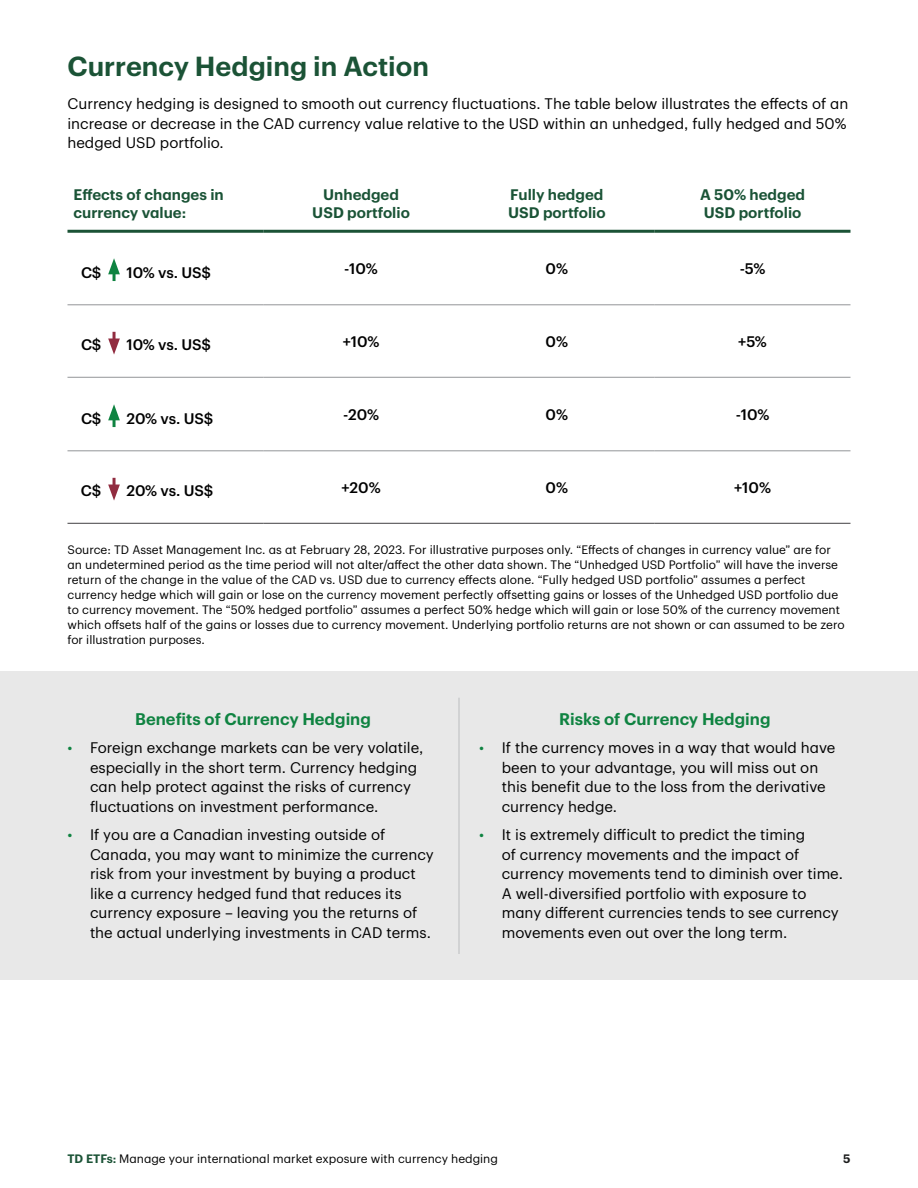
<style>
.page{position:relative;width:918px;height:1188px;background:#fff}
.page>*{position:absolute;margin:0;border:0;box-sizing:border-box;transform-origin:0 0}
.SH1__18pt_Semibold{font:600 27px "TD Graphik";color:#1b5336}
.t1{font:600 16.5px "TD Graphik";color:#0f8341}
.Bulleted_List_Body_C{font:15px/19.5px "TD Graphik";color:#000}
.Body_Copy__10pt_Regu{font:15px/19.5px "TD Graphik";color:#000}
.Column_Heading__Cent{font:600 15px/18px "TD Graphik";color:#1a5336}
.Table_Body__Left_10p{font:500 15px "TD Graphik";letter-spacing:-.01em;color:#000}
.Table_Body__Center_1{font:500 15px "TD Graphik";color:#000}
.Column_Heading__Left{font:600 15px/18px "TD Graphik";color:#1a5336}
.Source{font:12px/15px "TD Graphik";color:#000}
.t2{font:600 12px "TD Graphik";color:#1b1c1c}
.s1{color:#0f8341}
.s2{font-weight:600;color:#1b5336}
</style>
<div class="page">
<svg style="left:68px;top:304px;width:782px;height:219px"></svg>
<hr style="left:68px;top:230px;width:195px;height:3px;background:#1b5336">
<hr style="left:263px;top:230px;width:196px;height:3px;background:#1b5336">
<hr style="left:459px;top:230px;width:196px;height:3px;background:#1b5336">
<hr style="left:655px;top:230px;width:195px;height:3px;background:#1b5336">
<hr style="left:68px;top:305px;width:195px;height:1px;background:#939598">
<hr style="left:263px;top:305px;width:196px;height:1px;background:#939598">
<hr style="left:459px;top:305px;width:196px;height:1px;background:#939598">
<hr style="left:655px;top:305px;width:195px;height:1px;background:#939598">
<hr style="left:68px;top:377px;width:195px;height:1px;background:#939598">
<hr style="left:263px;top:377px;width:196px;height:1px;background:#939598">
<hr style="left:459px;top:377px;width:196px;height:1px;background:#939598">
<hr style="left:655px;top:377px;width:195px;height:1px;background:#939598">
<hr style="left:68px;top:451px;width:195px;height:1px;background:#939598">
<hr style="left:263px;top:451px;width:196px;height:1px;background:#939598">
<hr style="left:459px;top:451px;width:196px;height:1px;background:#939598">
<hr style="left:655px;top:451px;width:195px;height:1px;background:#939598">
<hr style="left:68px;top:523px;width:195px;height:1px;background:#414042">
<hr style="left:263px;top:523px;width:196px;height:1px;background:#414042">
<hr style="left:459px;top:523px;width:196px;height:1px;background:#414042">
<hr style="left:655px;top:523px;width:195px;height:1px;background:#414042">
<svg style="left:108px;top:258px;width:12px;height:23px"></svg>
<svg style="left:108px;top:332px;width:12px;height:23px"></svg>
<svg style="left:108px;top:404px;width:12px;height:23px"></svg>
<svg style="left:108px;top:478px;width:12px;height:23px"></svg>
<div style="left:0;top:671px;width:918px;height:308px;background:#e8e8e8"></div>
<hr style="left:459px;top:698px;width:1px;height:256px;background:#bcbec0">
<h1 class="SH1__18pt_Semibold" style="left:68px;top:46px;width:363px">Currency Hedging in Action</h1>
<p class="Body_Copy__10pt_Regu" style="left:68px;top:93px;width:782px">Currency hedging is designed to smooth out currency fluctuations. The table below illustrates the effects of an increase or decrease in the CAD currency value relative to the USD within an unhedged, fully hedged and 50% hedged USD portfolio.</p>
<p class="Column_Heading__Left" style="left:74px;top:184px;width:152px">Effects of changes in currency value:</p>
<p class="Column_Heading__Cent" style="left:312px;top:184px;width:99px;text-align:center">Unhedged<br>USD portfolio</p>
<p class="Column_Heading__Cent" style="left:508px;top:184px;width:99px">Fully hedged<br>USD portfolio</p>
<p class="Column_Heading__Cent" style="left:700px;top:184px;width:106px">A 50% hedged<br>USD portfolio</p>
<p class="Table_Body__Left_10p" style="left:81px;top:261px;width:22px">C$</p>
<p class="Table_Body__Left_10p" style="left:127px;top:261px;width:86px">10% vs. US$</p>
<p class="Table_Body__Center_1" style="left:344px;top:257px;width:35px">-10%</p>
<p class="Table_Body__Center_1" style="left:546px;top:257px;width:24px">0%</p>
<p class="Table_Body__Center_1" style="left:740px;top:257px;width:27px">-5%</p>
<p class="Table_Body__Left_10p" style="left:81px;top:333px;width:22px">C$</p>
<p class="Table_Body__Left_10p" style="left:127px;top:333px;width:86px">10% vs. US$</p>
<p class="Table_Body__Center_1" style="left:343px;top:330px;width:38px">+10%</p>
<p class="Table_Body__Center_1" style="left:546px;top:330px;width:24px">0%</p>
<p class="Table_Body__Center_1" style="left:738px;top:330px;width:30px">+5%</p>
<p class="Table_Body__Left_10p" style="left:81px;top:407px;width:22px">C$</p>
<p class="Table_Body__Left_10p" style="left:127px;top:407px;width:88px">20% vs. US$</p>
<p class="Table_Body__Center_1" style="left:343px;top:403px;width:38px">-20%</p>
<p class="Table_Body__Center_1" style="left:546px;top:403px;width:24px">0%</p>
<p class="Table_Body__Center_1" style="left:736px;top:403px;width:35px">-10%</p>
<p class="Table_Body__Left_10p" style="left:81px;top:479px;width:22px">C$</p>
<p class="Table_Body__Left_10p" style="left:127px;top:479px;width:88px">20% vs. US$</p>
<p class="Table_Body__Center_1" style="left:342px;top:476px;width:41px">+20%</p>
<p class="Table_Body__Center_1" style="left:546px;top:476px;width:24px">0%</p>
<p class="Table_Body__Center_1" style="left:734px;top:476px;width:38px">+10%</p>
<p class="Source" style="left:68px;top:541px;width:779px">Source: TD Asset Management Inc. as at February 28, 2023. For illustrative purposes only. “Effects of changes in currency value” are for an undetermined period as the time period will not alter/affect the other data shown. The “Unhedged USD Portfolio” will have the inverse return of the change in the value of the CAD vs. USD due to currency effects alone. “Fully hedged USD portfolio” assumes a perfect currency hedge which will gain or lose on the currency movement perfectly offsetting gains or losses of the Unhedged USD portfolio due to currency movement. The “50% hedged portfolio” assumes a perfect 50% hedge which will gain or lose 50% of the currency movement which offsets half of the gains or losses due to currency movement. Underlying portfolio returns are not shown or can assumed to be zero for illustration purposes.</p>
<h2 class="t1" style="left:135px;top:706px;width:237px">Benefits of Currency Hedging</h2>
<p class="Bulleted_List_Body_C" style="left:90px;top:737px;width:335px;text-indent:-22px"><span class="s1">•</span> Foreign exchange markets can be very volatile, especially in the short term. Currency hedging can help protect against the risks of currency fluctuations on investment performance.</p>
<p class="Bulleted_List_Body_C" style="left:90px;top:824px;width:345px;text-indent:-22px"><span class="s1">•</span> If you are a Canadian investing outside of Canada, you may want to minimize the currency risk from your investment by buying a product like a currency hedged fund that reduces its currency exposure – leaving you the returns of the actual underlying investments in CAD terms.</p>
<h2 class="t1" style="left:559px;top:706px;width:213px">Risks of Currency Hedging</h2>
<p class="Bulleted_List_Body_C" style="left:502px;top:737px;width:335px;text-indent:-22px"><span class="s1">•</span> If the currency moves in a way that would have been to your advantage, you will miss out on this benefit due to the loss from the derivative currency hedge.</p>
<p class="Bulleted_List_Body_C" style="left:502px;top:824px;width:343px;text-indent:-22px"><span class="s1">•</span> It is extremely difficult to predict the timing<br>of currency movements and the impact of currency movements tend to diminish over time.<br>A well-diversified portfolio with exposure to many different currencies tends to see currency movements even out over the long term.</p>
<p class="Source" style="left:68px;top:1150px;width:432px"><span class="s2">TD ETFs:</span> Manage your international market exposure with currency hedging</p>
<p class="t2" style="left:843px;top:1150px;width:9px">5</p>
</div>
